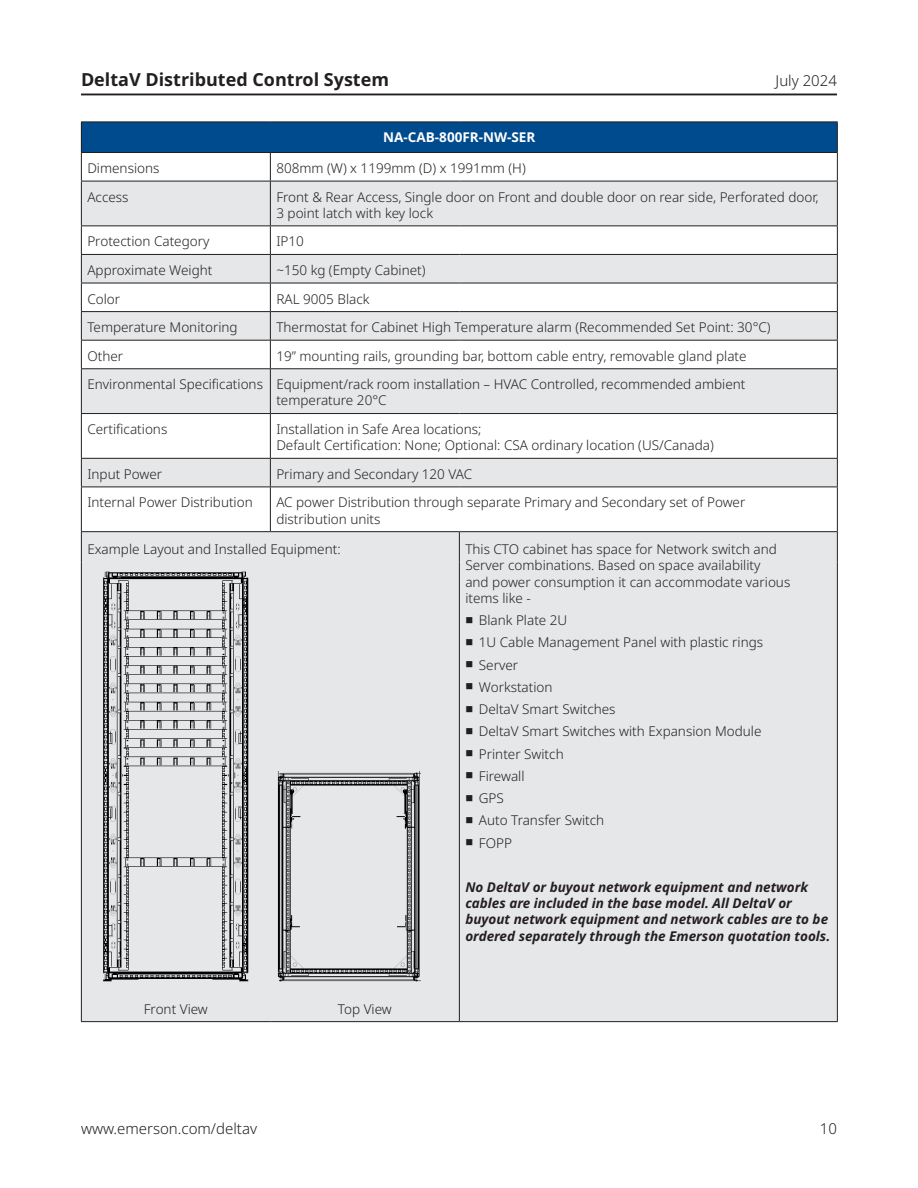
<style>
.page{position:relative;width:918px;height:1188px;background:#fff}
.page>*{position:absolute;margin:0;border:0;box-sizing:border-box;transform-origin:0 0}
.t1{font:700 18px "Noto Sans";color:#231f20}
.t2{font:300 15px "Noto Sans";color:#231f20}
.Table_Text{font:300 13.5px/16.2px "Noto Sans";color:#231f20}
.Table_Text_-_Bold_Italic{font:italic 700 13.5px/16.2px "Noto Sans";color:#231f20}
.Table_Header_-_White{font:700 13.5px "Noto Sans";color:#fff}
</style>
<div class="page">
<hr style="left:81px;top:94px;width:756px;height:1px;background:#231f20">
<div style="left:81px;top:122px;width:756px;height:31px;background:#004b8d"></div>
<svg style="left:82px;top:182px;width:755px;height:305px;fill:#e6e7e9"></svg>
<div style="left:82px;top:532px;width:755px;height:489px;background:#e6e7e9"></div>
<hr style="left:81px;top:122px;width:189px;height:1px;background:#231f20">
<hr style="left:81px;top:122px;width:1px;height:30px;background:#231f20">
<hr style="left:270px;top:122px;width:189px;height:1px;background:#231f20">
<hr style="left:459px;top:122px;width:379px;height:1px;background:#231f20">
<hr style="left:837px;top:122px;width:1px;height:30px;background:#231f20">
<hr style="left:81px;top:152px;width:189px;height:1px;background:#231f20">
<svg style="left:81px;top:153px;width:1px;height:28px"></svg>
<hr style="left:270px;top:152px;width:189px;height:1px;background:#231f20">
<svg style="left:270px;top:153px;width:1px;height:28px"></svg>
<hr style="left:459px;top:152px;width:379px;height:1px;background:#231f20">
<svg style="left:837px;top:153px;width:1px;height:28px"></svg>
<hr style="left:81px;top:181px;width:189px;height:1px;background:#231f20">
<hr style="left:81px;top:181px;width:1px;height:44px;background:#231f20">
<hr style="left:270px;top:181px;width:189px;height:1px;background:#231f20">
<hr style="left:270px;top:181px;width:1px;height:44px;background:#231f20">
<hr style="left:459px;top:181px;width:379px;height:1px;background:#231f20">
<hr style="left:837px;top:181px;width:1px;height:44px;background:#231f20">
<hr style="left:81px;top:225px;width:189px;height:1px;background:#231f20">
<hr style="left:270px;top:225px;width:189px;height:1px;background:#231f20">
<hr style="left:459px;top:225px;width:379px;height:1px;background:#231f20">
<hr style="left:81px;top:254px;width:189px;height:1px;background:#231f20">
<hr style="left:270px;top:254px;width:189px;height:1px;background:#231f20">
<hr style="left:459px;top:254px;width:379px;height:1px;background:#231f20">
<hr style="left:81px;top:283px;width:189px;height:1px;background:#231f20">
<hr style="left:270px;top:283px;width:189px;height:1px;background:#231f20">
<hr style="left:459px;top:283px;width:379px;height:1px;background:#231f20">
<hr style="left:81px;top:311px;width:189px;height:1px;background:#231f20">
<hr style="left:270px;top:311px;width:189px;height:1px;background:#231f20">
<hr style="left:459px;top:311px;width:379px;height:1px;background:#231f20">
<hr style="left:81px;top:340px;width:189px;height:1px;background:#231f20">
<svg style="left:81px;top:226px;width:1px;height:142px"></svg>
<hr style="left:270px;top:340px;width:189px;height:1px;background:#231f20">
<svg style="left:270px;top:226px;width:1px;height:142px"></svg>
<hr style="left:459px;top:340px;width:379px;height:1px;background:#231f20">
<svg style="left:837px;top:226px;width:1px;height:142px"></svg>
<hr style="left:81px;top:368px;width:189px;height:1px;background:#231f20">
<hr style="left:81px;top:369px;width:1px;height:44px;background:#231f20">
<hr style="left:270px;top:368px;width:189px;height:1px;background:#231f20">
<hr style="left:270px;top:369px;width:1px;height:44px;background:#231f20">
<hr style="left:459px;top:368px;width:379px;height:1px;background:#231f20">
<hr style="left:837px;top:369px;width:1px;height:44px;background:#231f20">
<hr style="left:81px;top:413px;width:189px;height:1px;background:#231f20">
<hr style="left:81px;top:414px;width:1px;height:44px;background:#231f20">
<hr style="left:270px;top:413px;width:189px;height:1px;background:#231f20">
<hr style="left:270px;top:414px;width:1px;height:44px;background:#231f20">
<hr style="left:459px;top:413px;width:379px;height:1px;background:#231f20">
<hr style="left:837px;top:414px;width:1px;height:44px;background:#231f20">
<hr style="left:81px;top:458px;width:189px;height:1px;background:#231f20">
<svg style="left:81px;top:459px;width:1px;height:28px"></svg>
<hr style="left:270px;top:458px;width:189px;height:1px;background:#231f20">
<svg style="left:270px;top:459px;width:1px;height:28px"></svg>
<hr style="left:459px;top:458px;width:379px;height:1px;background:#231f20">
<svg style="left:837px;top:459px;width:1px;height:28px"></svg>
<hr style="left:81px;top:487px;width:189px;height:1px;background:#231f20">
<hr style="left:81px;top:487px;width:1px;height:44px;background:#231f20">
<hr style="left:270px;top:487px;width:189px;height:1px;background:#231f20">
<hr style="left:270px;top:487px;width:1px;height:44px;background:#231f20">
<hr style="left:459px;top:487px;width:379px;height:1px;background:#231f20">
<hr style="left:837px;top:487px;width:1px;height:44px;background:#231f20">
<hr style="left:81px;top:531px;width:189px;height:1px;background:#231f20">
<hr style="left:81px;top:532px;width:1px;height:30px;background:#231f20">
<hr style="left:270px;top:531px;width:189px;height:1px;background:#231f20">
<hr style="left:459px;top:531px;width:379px;height:1px;background:#231f20">
<hr style="left:459px;top:532px;width:1px;height:30px;background:#231f20">
<hr style="left:837px;top:532px;width:1px;height:30px;background:#231f20">
<hr style="left:81px;top:562px;width:1px;height:429px;background:#231f20">
<hr style="left:459px;top:562px;width:1px;height:429px;background:#231f20">
<hr style="left:837px;top:562px;width:1px;height:429px;background:#231f20">
<hr style="left:81px;top:991px;width:1px;height:30px;background:#231f20">
<hr style="left:459px;top:991px;width:1px;height:30px;background:#231f20">
<hr style="left:837px;top:991px;width:1px;height:30px;background:#231f20">
<hr style="left:81px;top:1021px;width:189px;height:1px;background:#231f20">
<hr style="left:270px;top:1021px;width:189px;height:1px;background:#231f20">
<hr style="left:459px;top:1021px;width:379px;height:1px;background:#231f20">
<img style="left:102px;top:570px;width:148px;height:413px">
<img style="left:276px;top:771px;width:144px;height:212px">
<svg style="left:466px;top:617px;width:6px;height:6px"></svg>
<svg style="left:466px;top:639px;width:6px;height:6px"></svg>
<svg style="left:466px;top:661px;width:6px;height:6px"></svg>
<svg style="left:466px;top:683px;width:6px;height:7px"></svg>
<svg style="left:466px;top:706px;width:6px;height:6px"></svg>
<svg style="left:466px;top:728px;width:6px;height:6px"></svg>
<svg style="left:466px;top:750px;width:6px;height:6px"></svg>
<svg style="left:466px;top:772px;width:6px;height:7px"></svg>
<svg style="left:466px;top:795px;width:6px;height:6px"></svg>
<svg style="left:466px;top:817px;width:6px;height:6px"></svg>
<svg style="left:466px;top:839px;width:6px;height:6px"></svg>
<h1 class="t1" style="left:81px;top:69px;width:310px">DeltaV Distributed Control System</h1>
<p class="Table_Header_-_White" style="left:383px;top:130px;width:154px">NA-CAB-800FR-NW-SER</p>
<p class="t2" style="left:776px;top:72px;width:63px">July 2024</p>
<p class="Table_Text" style="left:87px;top:160px;width:74px">Dimensions</p>
<p class="Table_Text" style="left:276px;top:160px;width:251px">808mm (W) x 1199mm (D) x 1991mm (H)</p>
<p class="Table_Text" style="left:87px;top:189px;width:43px">Access</p>
<p class="Table_Text" style="left:276px;top:189px;width:544px">Front &amp; Rear Access, Single door on Front and double door on rear side, Perforated door,<br>3 point latch with key lock</p>
<p class="Table_Text" style="left:87px;top:234px;width:124px">Protection Category</p>
<p class="Table_Text" style="left:276px;top:234px;width:29px">IP10</p>
<p class="Table_Text" style="left:87px;top:262px;width:127px">Approximate Weight</p>
<p class="Table_Text" style="left:276px;top:262px;width:151px">~150 kg (Empty Cabinet)</p>
<p class="Table_Text" style="left:87px;top:291px;width:34px">Color</p>
<p class="Table_Text" style="left:276px;top:291px;width:95px">RAL 9005 Black</p>
<p class="Table_Text" style="left:87px;top:319px;width:152px">Temperature Monitoring</p>
<p class="Table_Text" style="left:276px;top:319px;width:496px">Thermostat for Cabinet High Temperature alarm (Recommended Set Point: 30°C)</p>
<p class="Table_Text" style="left:87px;top:348px;width:37px">Other</p>
<p class="Table_Text" style="left:276px;top:348px;width:472px">19” mounting rails, grounding bar, bottom cable entry, removable gland plate</p>
<p class="Table_Text" style="left:87px;top:376px;width:177px">Environmental Specifications</p>
<p class="Table_Text" style="left:276px;top:376px;width:471px">Equipment/rack room installation – HVAC Controlled, recommended ambient temperature 20°C</p>
<p class="Table_Text" style="left:87px;top:421px;width:81px">Certifications</p>
<p class="Table_Text" style="left:276px;top:421px;width:439px">Installation in Safe Area locations;<br>Default Certification: None; Optional: CSA ordinary location (US/Canada)</p>
<p class="Table_Text" style="left:87px;top:466px;width:76px">Input Power</p>
<p class="Table_Text" style="left:276px;top:466px;width:197px">Primary and Secondary 120 VAC</p>
<p class="Table_Text" style="left:87px;top:495px;width:167px">Internal Power Distribution</p>
<p class="Table_Text" style="left:276px;top:495px;width:471px">AC power Distribution through separate Primary and Secondary set of Power distribution units</p>
<p class="Table_Text" style="left:87px;top:541px;width:255px">Example Layout and Installed Equipment:</p>
<p class="Table_Text" style="left:465px;top:541px;width:326px">This CTO cabinet has space for Network switch and Server combinations. Based on space availability<br>and power consumption it can accommodate various items like -</p>
<p class="Table_Text" style="left:479px;top:612px;width:90px">Blank Plate 2U</p>
<p class="Table_Text" style="left:479px;top:635px;width:286px">1U Cable Management Panel with plastic rings</p>
<p class="Table_Text" style="left:479px;top:657px;width:41px">Server</p>
<p class="Table_Text" style="left:479px;top:679px;width:75px">Workstation</p>
<p class="Table_Text" style="left:479px;top:701px;width:138px">DeltaV Smart Switches</p>
<p class="Table_Text" style="left:479px;top:724px;width:284px">DeltaV Smart Switches with Expansion Module</p>
<p class="Table_Text" style="left:479px;top:746px;width:86px">Printer Switch</p>
<p class="Table_Text" style="left:479px;top:768px;width:47px">Firewall</p>
<p class="Table_Text" style="left:479px;top:790px;width:27px">GPS</p>
<p class="Table_Text" style="left:479px;top:813px;width:127px">Auto Transfer Switch</p>
<p class="Table_Text" style="left:479px;top:835px;width:35px">FOPP</p>
<p class="Table_Text_-_Bold_Italic" style="left:465px;top:879px;width:366px">No DeltaV or buyout network equipment and network cables are included in the base model. All DeltaV or buyout network equipment and network cables are to be ordered separately through the Emerson quotation tools.</p>
<p class="Table_Text" style="left:144px;top:1001px;width:66px">Front View</p>
<p class="Table_Text" style="left:338px;top:1001px;width:55px">Top View</p>
<p class="t2" style="left:81px;top:1120px;width:178px">www.emerson.com/deltav</p>
<p class="t2" style="left:820px;top:1120px;width:19px">10</p>
</div>
